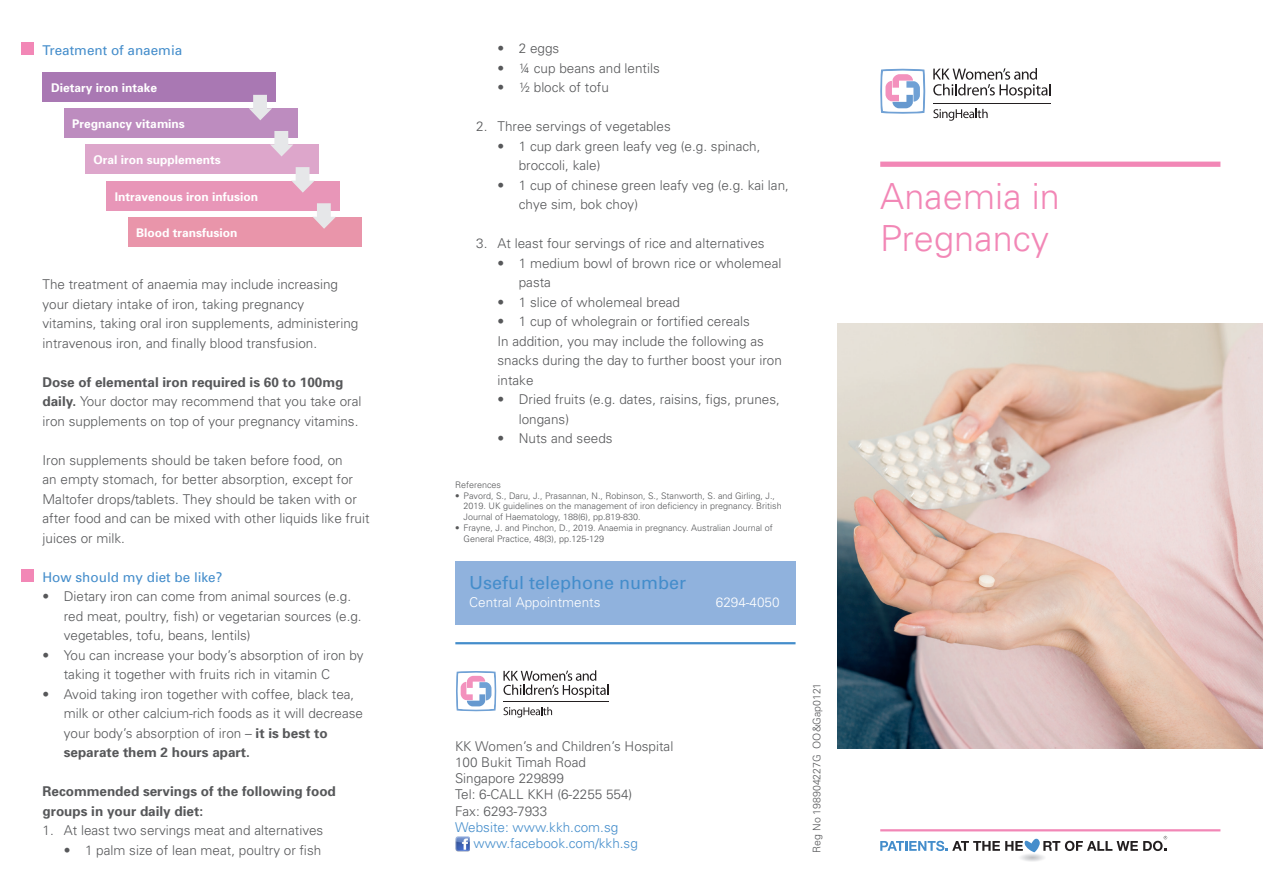
<style>
.page{position:relative;width:1263px;height:893px;background:#fff}
.page>*{position:absolute;margin:0;border:0;box-sizing:border-box;transform-origin:0 0}
.Main_Cover_Heading{font:300 36px/42px "Univers LT Std";letter-spacing:.005em;color:#f287b6}
.t1{font:18px "Univers";color:#448dcb}
.Indent_Body_Text{font:300 13.5px/19.5px "Univers";color:#57585a}
.Body_Text{font:300 13.5px/19.5px "Univers";color:#57585a}
.Body_Text-2{font:700 13.5px/19.5px "Univers";color:#57585a}
.t2{font:300 13.5px "Univers";color:#448dcb}
.t3{font:13.5px "Univers";color:#448dcb}
.t4{font:300 13.5px "Univers";color:#fff}
.Indent_Body_Text-2{font:700 12px "Univers";color:#fff}
.t5{font:300 10.5px "Univers";color:#57585a}
.Body_Text-3{font:300 9px/10.8px "Univers";color:#57585a}
.s1{font-weight:700}
</style>
<div class="page">
<svg style="left:880px;top:69px;width:45px;height:45px"></svg>
<svg style="left:933px;top:109px;width:55px;height:12px"></svg>
<hr style="left:933px;top:103px;width:118px;height:1px;background:#231f20">
<svg style="left:933px;top:68px;width:118px;height:31px"></svg>
<div style="left:455px;top:561px;width:340px;height:64px;background:#90b2dd"></div>
<hr style="left:455px;top:642px;width:340px;height:2px;background:#448dcb">
<img style="left:455px;top:836px;width:15px;height:15px">
<svg style="left:456px;top:671px;width:40px;height:40px"></svg>
<svg style="left:503px;top:707px;width:49px;height:10px"></svg>
<hr style="left:503px;top:701px;width:106px;height:1px;background:#231f20">
<svg style="left:503px;top:670px;width:106px;height:28px"></svg>
<div style="left:21px;top:43px;width:13px;height:12px;background:#f287b6"></div>
<div style="left:21px;top:569px;width:13px;height:13px;background:#f287b6"></div>
<hr style="left:880px;top:829px;width:340px;height:2px;background:#f287b6">
<svg style="left:880px;top:836px;width:287px;height:16px"></svg>
<div style="left:880px;top:162px;width:340px;height:5px;background:#f287b6"></div>
<img style="left:838px;top:323px;width:425px;height:425px">
<div style="left:43px;top:72px;width:233px;height:30px;background:#a978b3"></div>
<div style="left:64px;top:108px;width:234px;height:30px;background:#bd8cbf"></div>
<div style="left:85px;top:145px;width:234px;height:29px;background:#dda6cb"></div>
<div style="left:106px;top:181px;width:234px;height:29px;background:#e896b8"></div>
<div style="left:128px;top:217px;width:233px;height:30px;background:#e995aa"></div>
<svg style="left:249px;top:95px;width:23px;height:25px"></svg>
<svg style="left:270px;top:131px;width:23px;height:25px"></svg>
<svg style="left:292px;top:167px;width:22px;height:26px"></svg>
<svg style="left:313px;top:203px;width:23px;height:26px"></svg>
<p class="t3" style="left:43px;top:42px;width:141px">Treatment of anaemia</p>
<p class="Indent_Body_Text-2" style="left:51px;top:80px;width:108px">Dietary iron intake</p>
<p class="Indent_Body_Text-2" style="left:72px;top:116px;width:114px">Pregnancy vitamins</p>
<p class="Indent_Body_Text-2" style="left:94px;top:152px;width:129px">Oral iron supplements</p>
<p class="Indent_Body_Text-2" style="left:115px;top:189px;width:145px">Intravenous iron infusion</p>
<p class="Indent_Body_Text-2" style="left:136px;top:225px;width:103px">Blood transfusion</p>
<p class="Body_Text" style="left:43px;top:274px;width:317px">The treatment of anaemia may include increasing your dietary intake of iron, taking pregnancy vitamins, taking oral iron supplements, administering intravenous iron, and finally blood transfusion.</p>
<p class="Body_Text" style="left:43px;top:372px;width:320px"><span class="s1">Dose of elemental iron required is 60 to 100mg daily.</span> Your doctor may recommend that you take oral iron supplements on top of your pregnancy vitamins.</p>
<p class="Body_Text" style="left:43px;top:450px;width:329px">Iron supplements should be taken before food, on<br>an empty stomach, for better absorption, except for Maltofer drops/tablets. They should be taken with or after food and can be mixed with other liquids like fruit juices or milk.</p>
<p class="t3" style="left:43px;top:569px;width:182px">How should my diet be like?</p>
<p class="Indent_Body_Text" style="left:64px;top:586px;width:299px;text-indent:-21px">• Dietary iron can come from animal sources (e.g. red meat, poultry, fish) or vegetarian sources (e.g. vegetables, tofu, beans, lentils)</p>
<p class="Indent_Body_Text" style="left:64px;top:645px;width:301px;text-indent:-21px">• You can increase your body’s absorption of iron by taking it together with fruits rich in vitamin C</p>
<p class="Indent_Body_Text" style="left:64px;top:684px;width:301px;text-indent:-21px">• Avoid taking iron together with coffee, black tea, milk or other calcium-rich foods as it will decrease your body’s absorption of iron – <span class="s1">it is best to separate them 2 hours apart.</span></p>
<p class="Body_Text-2" style="left:43px;top:781px;width:295px">Recommended servings of the following food groups in your daily diet:</p>
<p class="Indent_Body_Text" style="left:43px;top:820px;width:282px">1. At least two servings meat and alternatives</p>
<p class="Indent_Body_Text" style="left:64px;top:840px;width:259px">• 1 palm size of lean meat, poultry or fish</p>
<p class="Indent_Body_Text" style="left:497px;top:39px;width:63px">• 2 eggs</p>
<p class="Indent_Body_Text" style="left:497px;top:58px;width:164px">• ¼ cup beans and lentils</p>
<p class="Indent_Body_Text" style="left:497px;top:78px;width:113px">• ½ block of tofu</p>
<p class="Indent_Body_Text" style="left:476px;top:117px;width:196px">2. Three servings of vegetables</p>
<p class="Indent_Body_Text" style="left:519px;top:136px;width:243px;text-indent:-21px">• 1 cup dark green leafy veg (e.g. spinach, broccoli, kale)</p>
<p class="Indent_Body_Text" style="left:519px;top:175px;width:272px;text-indent:-21px">• 1 cup of chinese green leafy veg (e.g. kai lan, chye sim, bok choy)</p>
<p class="Indent_Body_Text" style="left:476px;top:234px;width:290px">3. At least four servings of rice and alternatives</p>
<p class="Indent_Body_Text" style="left:519px;top:253px;width:264px;text-indent:-21px">• 1 medium bowl of brown rice or wholemeal pasta</p>
<p class="Indent_Body_Text" style="left:497px;top:292px;width:184px">• 1 slice of wholemeal bread</p>
<p class="Indent_Body_Text" style="left:497px;top:312px;width:254px">• 1 cup of wholegrain or fortified cereals</p>
<p class="Indent_Body_Text" style="left:497px;top:331px;width:286px">In addition, you may include the following as snacks during the day to further boost your iron intake</p>
<p class="Indent_Body_Text" style="left:519px;top:390px;width:263px;text-indent:-21px">• Dried fruits (e.g. dates, raisins, figs, prunes, longans)</p>
<p class="Indent_Body_Text" style="left:497px;top:429px;width:117px">• Nuts and seeds</p>
<p class="Body_Text-3" style="left:455px;top:479px;width:48px">References</p>
<p class="Body_Text-3" style="left:463px;top:490px;width:320px;text-indent:-9px">• Pavord, S., Daru, J., Prasannan, N., Robinson, S., Stanworth, S. and Girling, J.,<br>2019. UK guidelines on the management of iron deficiency in pregnancy. British<br>Journal of Haematology, 188(6), pp.819-830.</p>
<p class="Body_Text-3" style="left:463px;top:522px;width:311px;text-indent:-9px">• Frayne, J. and Pinchon, D., 2019. Anaemia in pregnancy. Australian Journal of<br>General Practice, 48(3), pp.125-129</p>
<p class="t1" style="left:469px;top:571px;width:219px">Useful telephone number</p>
<p class="t4" style="left:469px;top:594px;width:133px">Central Appointments</p>
<p class="t4" style="left:716px;top:594px;width:65px">6294-4050</p>
<p class="Body_Text" style="left:455px;top:736px;width:220px">KK Women’s and Children’s Hospital</p>
<p class="Body_Text" style="left:455px;top:752px;width:133px">100 Bukit Timah Road</p>
<p class="Body_Text" style="left:455px;top:768px;width:110px">Singapore 229899</p>
<p class="Body_Text" style="left:455px;top:784px;width:179px">Tel: 6-CALL KKH (6-2255 554)</p>
<p class="Body_Text" style="left:455px;top:801px;width:94px">Fax: 6293-7933</p>
<p class="t2" style="left:455px;top:819px;width:165px">Website: www.kkh.com.sg</p>
<p class="t2" style="left:474px;top:835px;width:166px">www.facebook.com/kkh.sg</p>
<p class="t5" style="left:810px;top:853px;width:171px;rotate:-90deg">Reg No 198904227G OO&amp;Gap0121</p>
<p class="Main_Cover_Heading" style="left:880px;top:175px;width:181px">Anaemia in<br>Pregnancy</p>
</div>
